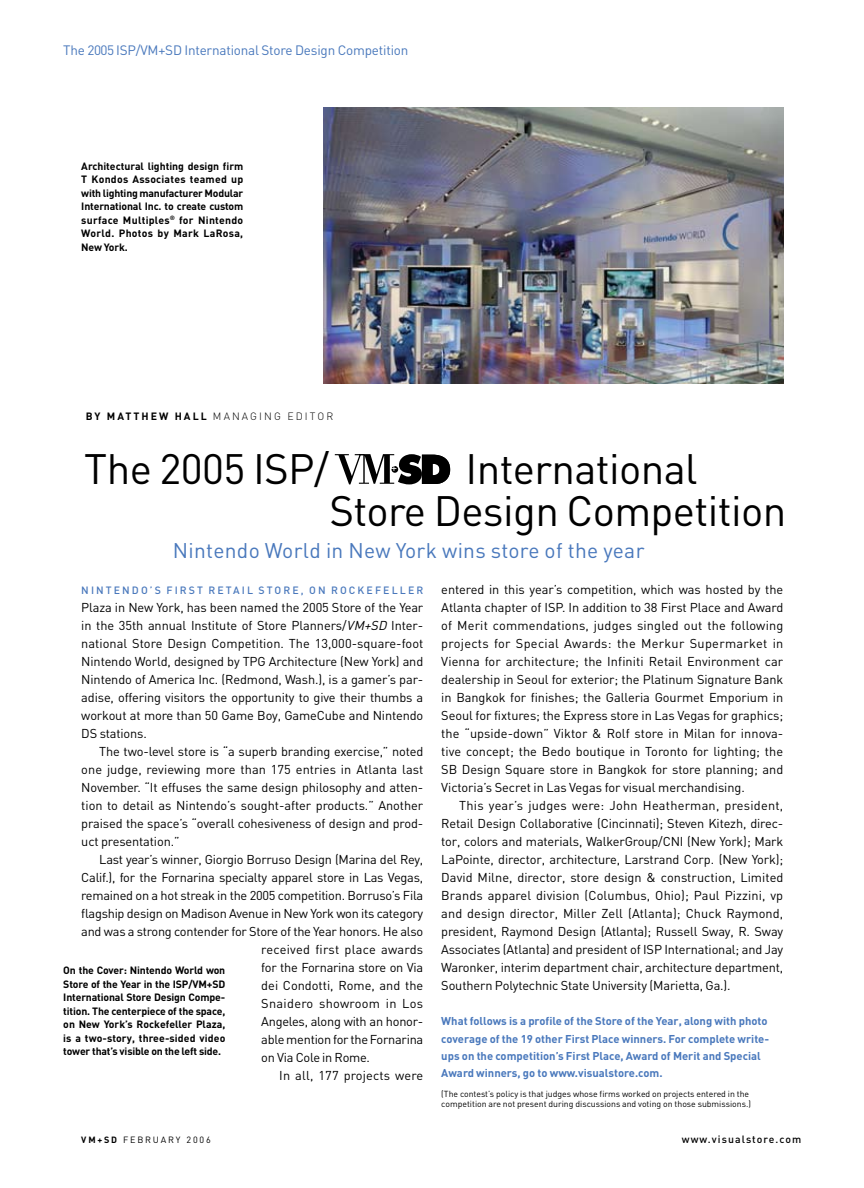
<style>
.page{position:relative;width:864px;height:1188px;background:#fff}
.page>*{position:absolute;margin:0;border:0;box-sizing:border-box;transform-origin:0 0}
.t1{font:42px/42px "DIN";letter-spacing:-.015em;color:#000}
.t2{font:21px "DIN";letter-spacing:.015em;color:#4978bc}
.t3{font:13.5px "DIN";letter-spacing:-.015em;color:#4978bc}
.t4{font:12.75px "DIN";letter-spacing:-.01em;color:#000}
.t5{font:12.75px "DIN";letter-spacing:.01em;color:#000}
.t6{font:12.75px "DIN";letter-spacing:.025em;color:#000}
.t7{font:12.75px "DIN";letter-spacing:.015em;color:#000}
.t8{font:12.75px "DIN";letter-spacing:.02em;color:#000}
.t9{font:700 11.25px/17.2px "DIN";color:#4978bc}
.t10{font:700 10.5px/13.5px "DIN";letter-spacing:.01em;color:#000;text-align:justify}
.t11{font:500 10.5px "DIN";letter-spacing:.2em;color:#4978bc}
.t12{font:300 10.5px "DIN";letter-spacing:.2em;color:#000}
.t13{font:500 10.5px "DIN";letter-spacing:.1em;color:#000}
.t14{font:9px "DIN";letter-spacing:.2em;color:#000}
.t15{font:8.7px/10.5px "DIN";color:#000}
.s1{font-weight:700}
.s2{font-style:italic}
</style>
<div class="page">
<svg style="left:335px;top:454px;width:115px;height:30px"></svg>
<img style="left:323px;top:108px;width:460px;height:276px">
<p class="t3" style="left:63px;top:42px;width:347px">The 2005 ISP/VM+SD International Store Design Competition</p>
<p class="t10" style="left:81px;top:159px;width:164px">Architectural lighting design firm T Kondos Associates teamed up with lighting manufacturer Modular International Inc. to create custom surface Multiples<sup>®</sup> for Nintendo World. Photos by Mark LaRosa, New York.</p>
<p class="t12" style="left:86px;top:410px;width:249px"><span class="s1">BY MATTHEW HALL</span> MANAGING EDITOR</p>
<p class="t1" style="left:84px;top:447px;width:246px">The 2005 ISP/</p>
<p class="t1" style="left:329px;top:447px;width:458px;text-indent:136px">International<br>Store Design Competition</p>
<p class="t2" style="left:173px;top:538px;width:473px">Nintendo World in New York wins store of the year</p>
<p class="t11" style="left:81px;top:584px;width:343px">NIN TEN DO’S FIRST RETAIL STORE, ON R OCKEFELLER</p>
<p class="t4" style="left:81px;top:599px;width:344px">Plaza in New York, has been named the 2005 Store of the Year</p>
<p class="t4" style="left:81px;top:617px;width:344px">in the 35th annual Institute of Store Planners/<span class="s2">VM+SD</span> Inter-</p>
<p class="t4" style="left:81px;top:635px;width:344px">national Store Design Competition. The 13,000-square-foot</p>
<p class="t4" style="left:81px;top:653px;width:343px">Nintendo World, designed by TPG Architecture (New York) and</p>
<p class="t4" style="left:81px;top:671px;width:344px">Nintendo of America Inc. (Redmond, Wash.), is a gamer’s par-</p>
<p class="t4" style="left:81px;top:689px;width:343px">adise, offering visitors the opportunity to give their thumbs a</p>
<p class="t4" style="left:81px;top:707px;width:343px">workout at more than 50 Game Boy, GameCube and Nintendo</p>
<p class="t4" style="left:81px;top:725px;width:67px">DS stations.</p>
<p class="t4" style="left:99px;top:743px;width:326px">The two-level store is “a superb branding exercise,” noted</p>
<p class="t4" style="left:81px;top:761px;width:343px">one judge, reviewing more than 175 entries in Atlanta last</p>
<p class="t4" style="left:81px;top:779px;width:344px">November. “It effuses the same design philosophy and atten-</p>
<p class="t4" style="left:81px;top:797px;width:344px">tion to detail as Nintendo’s sought-after products.” Another</p>
<p class="t4" style="left:81px;top:815px;width:344px">praised the space’s “overall cohesiveness of design and prod-</p>
<p class="t4" style="left:81px;top:833px;width:100px">uct presentation.”</p>
<p class="t4" style="left:99px;top:851px;width:326px">Last year’s winner, Giorgio Borruso Design (Marina del Rey,</p>
<p class="t4" style="left:81px;top:869px;width:343px">Calif.), for the Fornarina specialty apparel store in Las Vegas,</p>
<p class="t4" style="left:81px;top:887px;width:343px">remained on a hot streak in the 2005 competition. Borruso’s Fila</p>
<p class="t4" style="left:81px;top:905px;width:344px">flagship design on Madison Avenue in New York won its category</p>
<p class="t4" style="left:81px;top:923px;width:344px">and was a strong contender for Store of the Year honors. He also</p>
<p class="t8" style="left:261px;top:941px;width:163px">received first place awards</p>
<p class="t4" style="left:261px;top:959px;width:164px">for the Fornarina store on Via</p>
<p class="t4" style="left:261px;top:977px;width:163px">dei Condotti, Rome, and the</p>
<p class="t6" style="left:261px;top:995px;width:163px">Snaidero showroom in Los</p>
<p class="t4" style="left:261px;top:1013px;width:164px">Angeles, along with an honor-</p>
<p class="t4" style="left:261px;top:1031px;width:164px">able mention for the Fornarina</p>
<p class="t4" style="left:261px;top:1049px;width:110px">on Via Cole in Rome.</p>
<p class="t5" style="left:279px;top:1067px;width:145px">In all, 177 projects were</p>
<p class="t10" style="left:63px;top:963px;width:164px">On the Cover: Nintendo World won Store of the Year in the ISP/VM+SD International Store Design Compe&shy;tition. The centerpiece of the space, on New York’s Rockefeller Plaza, is a two-story, three-sided video tower that’s visible on the left side.</p>
<p class="t4" style="left:441px;top:581px;width:343px">entered in this year’s competition, which was hosted by the</p>
<p class="t4" style="left:441px;top:599px;width:344px">Atlanta chapter of ISP. In addition to 38 First Place and Award</p>
<p class="t5" style="left:441px;top:617px;width:343px">of Merit commendations, judges singled out the following</p>
<p class="t6" style="left:441px;top:635px;width:344px">projects for Special Awards: the Merkur Supermarket in</p>
<p class="t4" style="left:441px;top:653px;width:343px">Vienna for architecture; the Infiniti Retail Environment car</p>
<p class="t4" style="left:441px;top:671px;width:344px">dealership in Seoul for exterior; the Platinum Signature Bank</p>
<p class="t4" style="left:441px;top:689px;width:343px">in Bangkok for finishes; the Galleria Gourmet Emporium in</p>
<p class="t4" style="left:441px;top:707px;width:344px">Seoul for fixtures; the Express store in Las Vegas for graphics;</p>
<p class="t4" style="left:441px;top:725px;width:343px">the “upside-down” Viktor &amp; Rolf store in Milan for innova-</p>
<p class="t4" style="left:441px;top:743px;width:343px">tive concept; the Bedo boutique in Toronto for lighting; the</p>
<p class="t4" style="left:441px;top:761px;width:343px">SB Design Square store in Bangkok for store planning; and</p>
<p class="t4" style="left:441px;top:779px;width:305px">Victoria’s Secret in Las Vegas for visual merchandising.</p>
<p class="t7" style="left:459px;top:797px;width:325px">This year’s judges were: John Heatherman, president,</p>
<p class="t4" style="left:441px;top:815px;width:344px">Retail Design Collaborative (Cincinnati); Steven Kitezh, direc-</p>
<p class="t4" style="left:441px;top:833px;width:344px">tor, colors and materials, WalkerGroup/CNI (New York); Mark</p>
<p class="t4" style="left:441px;top:851px;width:344px">LaPointe, director, architecture, Larstrand Corp. (New York);</p>
<p class="t4" style="left:441px;top:869px;width:344px">David Milne, director, store design &amp; construction, Limited</p>
<p class="t5" style="left:441px;top:887px;width:343px">Brands apparel division (Columbus, Ohio); Paul Pizzini, vp</p>
<p class="t4" style="left:441px;top:905px;width:343px">and design director, Miller Zell (Atlanta); Chuck Raymond,</p>
<p class="t4" style="left:441px;top:923px;width:343px">president, Raymond Design (Atlanta); Russell Sway, R. Sway</p>
<p class="t4" style="left:441px;top:941px;width:344px">Associates (Atlanta) and president of ISP International; and Jay</p>
<p class="t4" style="left:441px;top:959px;width:344px">Waronker, interim department chair, architecture department,</p>
<p class="t4" style="left:441px;top:977px;width:291px">Southern Polytechnic State U niversity (Marietta, Ga.).</p>
<p class="t9" style="left:441px;top:1012px;width:329px">What follows is a profile of the Store of the Year, along with photo coverage of the 19 other First Place winners. For complete write&shy;ups on the competition’s First Place, Award of Merit and Special Award winners, go to www.visualstore.com.</p>
<p class="t15" style="left:441px;top:1088px;width:311px">(The contest’s policy is that judges whose firms worked on projects entered in the competition are not present during discussions and voting on those submissions.)</p>
<p class="t14" style="left:81px;top:1134px;width:131px"><span class="s1">VM+SD</span> february 2006</p>
<p class="t13" style="left:682px;top:1133px;width:121px">WWW.VISUALSTORE.COM</p>
</div>
